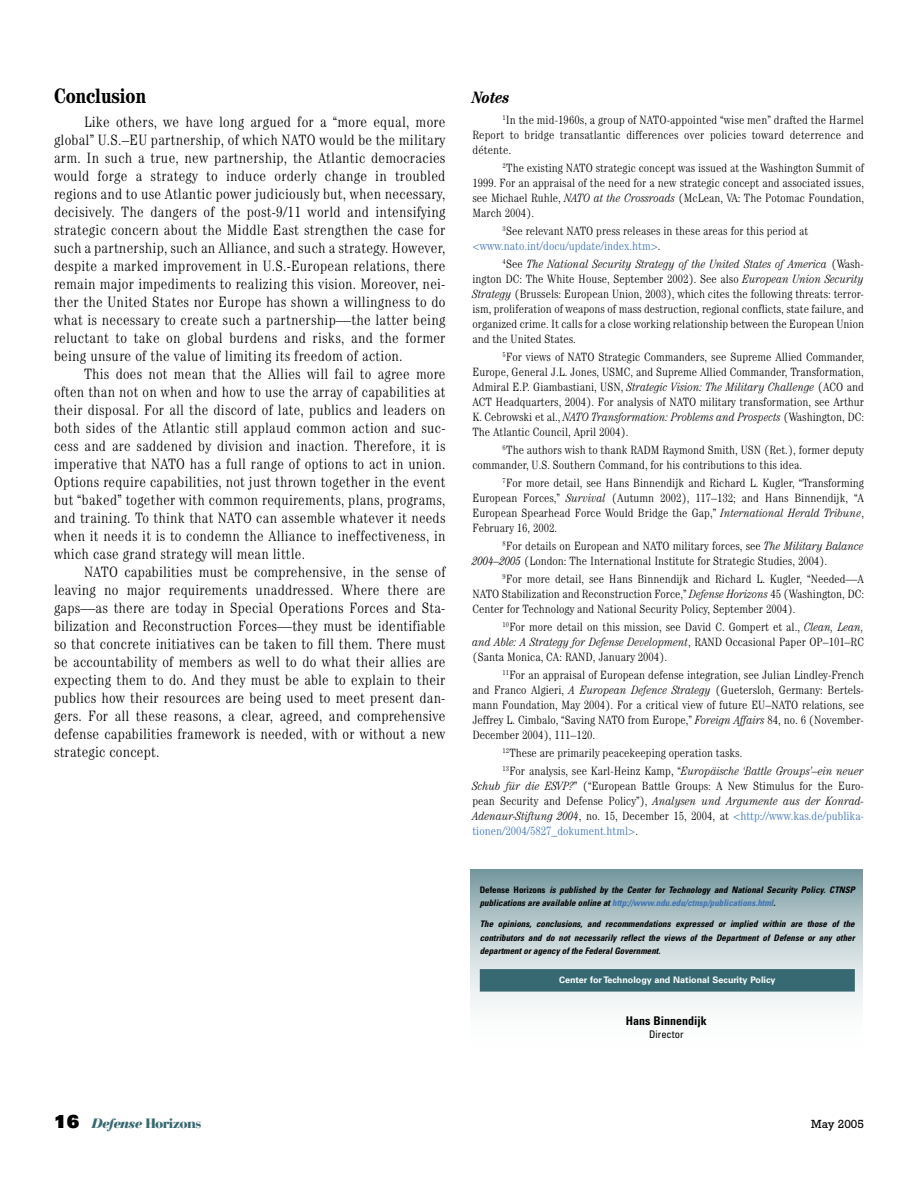
<style>
.page{position:relative;width:918px;height:1188px;background:#fff}
.page>*{position:absolute;margin:0;border:0;box-sizing:border-box;transform-origin:0 0}
.t1{font:700 condensed 21px "Century Std";color:#000}
.t2{font:italic 700 condensed 16.5px "Century Std";color:#000}
.TEXT_MAIN{font:300 condensed 15px/18px "Century Std";letter-spacing:.015em;color:#000;text-align:justify}
.t3{font:900 13.5px "Bauer Bodoni Std";letter-spacing:-.05em;color:#366972}
.t4{font:300 condensed 12px/15px "Century Std";color:#000;text-align:justify}
.t5{font:300 condensed 12px "Century Std";color:#3b71b7}
.t6{font:700 condensed 12px "Univers LT Std";color:#000}
.t7{font:12px "Rockwell Std";color:#000}
.t8{font:condensed 10.5px "Univers LT Std";color:#000}
.t9{font:italic 700 condensed 9px/13.5px "Univers LT Std";color:#000}
.t10{font:700 9px "Univers LT Std";color:#fff}
.s1{font-style:italic}
.s2{color:#000}
.s3{color:#3b71b7}
.s4{font-style:normal}
.s5{font-family:"Univers LT Std X Black";font-weight:400;font-size:18px;color:#000}
</style>
<div class="page">
<svg style="left:471px;top:870px;width:391px;height:137px;background:#b8cacd"></svg>
<div style="left:480px;top:969px;width:375px;height:23px;background:#366972"></div>
<p class="t1" style="left:54px;top:83px;width:94px">Conclusion</p>
<p class="TEXT_MAIN" style="left:54px;top:113px;width:393px;text-indent:30px">Like others, we have long argued for a “more equal, more global” U.S.–EU partnership, of which NATO would be the military arm. In such a true, new partnership, the Atlantic democracies would forge a strategy to induce orderly change in troubled regions and to use Atlantic power judiciously but, when necessary, decisively. The dangers of the post-9/11 world and intensifying strategic concern about the Middle East strengthen the case for such a partnership, such an Alliance, and such a strategy. However, despite a marked improvement in U.S.-European relations, there remain major impediments to realizing this vision. Moreover, nei&shy;ther the United States nor Europe has shown a willingness to do what is necessary to create such a partnership—the latter being reluctant to take on global burdens and risks, and the former being unsure of the value of limiting its freedom of action.</p>
<p class="TEXT_MAIN" style="left:54px;top:365px;width:393px;text-indent:30px">This does not mean that the Allies will fail to agree more often than not on when and how to use the array of capabilities at their disposal. For all the discord of late, publics and leaders on both sides of the Atlantic still applaud common action and suc&shy;cess and are saddened by division and inaction. Therefore, it is imperative that NATO has a full range of options to act in union.<br>Options require capabilities, not just thrown together in the event but “baked” together with common requirements, plans, programs, and training. To think that NATO can assemble whatever it needs when it needs it is to condemn the Alliance to ineffectiveness, in which case grand strategy will mean little.</p>
<p class="TEXT_MAIN" style="left:54px;top:563px;width:393px;text-indent:30px">NATO capabilities must be comprehensive, in the sense of leaving no major requirements unaddressed. Where there are gaps—as there are today in Special Operations Forces and Sta&shy;bilization and Reconstruction Forces—they must be identifiable so that concrete initiatives can be taken to fill them. There must be accountability of members as well to do what their allies are expecting them to do. And they must be able to explain to their publics how their resources are being used to meet present dan&shy;gers. For all these reasons, a clear, agreed, and comprehensive defense capabilities framework is needed, with or without a new strategic concept.</p>
<p class="t2" style="left:472px;top:88px;width:39px">Notes</p>
<p class="t4" style="left:472px;top:112px;width:393px;text-indent:30px"><sup>1</sup>In the mid-1960s, a group of NATO-appointed “wise men” drafted the Harmel Report to bridge transatlantic differences over policies toward deterrence and détente.</p>
<p class="t4" style="left:472px;top:160px;width:393px;text-indent:30px"><sup>2</sup>The existing NATO strategic concept was issued at the Washington Summit of 1999. For an appraisal of the need for a new strategic concept and associated issues, see Michael Ruhle, <span class="s1">NATO at the Crossroads</span> (McLean, VA: The Potomac Foundation, March 2004).</p>
<p class="t4" style="left:502px;top:223px;width:307px"><sup>3</sup>See relevant NATO press releases in these areas for this period at</p>
<p class="t5" style="left:472px;top:239px;width:190px">&lt;www.nato.int/docu/update/index.htm&gt;<span class="s2">.</span></p>
<p class="t4" style="left:472px;top:256px;width:393px;text-indent:30px"><sup>4</sup>See <span class="s1">The National Security Strategy of the United States of America</span> (Wash&shy;ington DC: The White House, September 2002). See also <span class="s1">European Union Security Strategy</span> (Brussels: European Union, 2003), which cites the following threats: terror&shy;ism, proliferation of weapons of mass destruction, regional conflicts, state failure, and organized crime. It calls for a close working relationship between the European Union and the United States.</p>
<p class="t4" style="left:472px;top:349px;width:393px;text-indent:30px"><sup>5</sup>For views of NATO Strategic Commanders, see Supreme Allied Commander, Europe, General J.L. Jones, USMC, and Supreme Allied Commander, Transformation, Admiral E.P. Giambastiani, USN, <span class="s1">Strategic Vision: The Military Challenge</span> (ACO and ACT Headquarters, 2004). For analysis of NATO military transformation, see Arthur K. Cebrowski et al., <span class="s1">NATO Transformation: Problems and Prospects</span> (Washington, DC:<br>The Atlantic Council, April 2004).</p>
<p class="t4" style="left:472px;top:442px;width:393px;text-indent:30px"><sup>6</sup>The authors wish to thank RADM Raymond Smith, USN (Ret.), former deputy commander, U.S. Southern Command, for his contributions to this idea.</p>
<p class="t4" style="left:472px;top:475px;width:393px;text-indent:30px"><sup>7</sup>For more detail, see Hans Binnendijk and Richard L. Kugler, “Transforming European Forces,” <span class="s1">Survival</span> (Autumn 2002), 117–132; and Hans Binnendijk, “A European Spearhead Force Would Bridge the Gap,” <span class="s1">International Herald Tribune</span>, February 16, 2002.</p>
<p class="t4" style="left:472px;top:538px;width:393px;text-indent:30px"><sup>8</sup>For details on European and NATO military forces, see <span class="s1">The Military Balance<br>2004–2005</span> (London: The International Institute for Strategic Studies, 2004).</p>
<p class="t4" style="left:472px;top:571px;width:393px;text-indent:30px"><sup>9</sup>For more detail, see Hans Binnendijk and Richard L. Kugler, “Needed—A NATO Stabilization and Reconstruction Force,” <span class="s1">Defense Horizons</span> 45 (Washington, DC:<br>Center for Technology and National Security Policy, September 2004).</p>
<p class="t4" style="left:472px;top:619px;width:393px;text-indent:30px"><sup>10</sup>For more detail on this mission, see David C. Gompert et al., <span class="s1">Clean, Lean, and Able: A Strategy for Defense Development</span>, RAND Occasional Paper OP–101–RC (Santa Monica, CA: RAND, January 2004).</p>
<p class="t4" style="left:472px;top:667px;width:393px;text-indent:30px"><sup>11</sup>For an appraisal of European defense integration, see Julian Lindley-French and Franco Algieri, <span class="s1">A European Defence Strategy</span> (Guetersloh, Germany: Bertels&shy;mann Foundation, May 2004). For a critical view of future EU–NATO relations, see Jeffrey L. Cimbalo, “Saving NATO from Europe,” <span class="s1">Foreign Affairs</span> 84, no. 6 (November-December 2004), 111–120.</p>
<p class="t4" style="left:502px;top:745px;width:241px"><sup>12</sup>These are primarily peacekeeping operation tasks.</p>
<p class="t4" style="left:472px;top:763px;width:393px;text-indent:30px"><sup>13</sup>For analysis, see Karl-Heinz Kamp, “<span class="s1">Europäische ‘Battle Groups’–ein neuer Schub für die ESVP?</span>” (“European Battle Groups: A New Stimulus for the Euro&shy;pean Security and Defense Policy”), <span class="s1">Analysen und Argumente aus der Konrad-Adenaur-Stiftung 2004</span>, no. 15, December 15, 2004, at <span class="s3">&lt;http://www.kas.de/publika&shy;tionen/2004/5827_dokument.html&gt;</span>.</p>
<p class="t9" style="left:480px;top:883px;width:377px"><span class="s4">Defense Horizons</span> is published by the Center for Technology and National Security Policy. CTNSP publications are available online at <span class="s3">http://www.ndu.edu/ctnsp/publications.html</span>.</p>
<p class="t9" style="left:480px;top:917px;width:377px;text-align:justify">The opinions, conclusions, and recommendations expressed or implied within are those of the contributors and do not necessarily reflect the views of the Department of Defense or any other department or agency of the Federal Government.</p>
<p class="t10" style="left:559px;top:975px;width:218px">Center for Technology and National Security Policy</p>
<p class="t6" style="left:626px;top:1013px;width:82px">Hans Binnendijk</p>
<p class="t8" style="left:649px;top:1028px;width:36px">Director</p>
<p class="t3" style="left:54px;top:1115px;width:149px"><span class="s5">16</span> <span class="s1">Defense</span> Horizons</p>
<p class="t7" style="left:811px;top:1117px;width:54px">May 2005</p>
</div>
